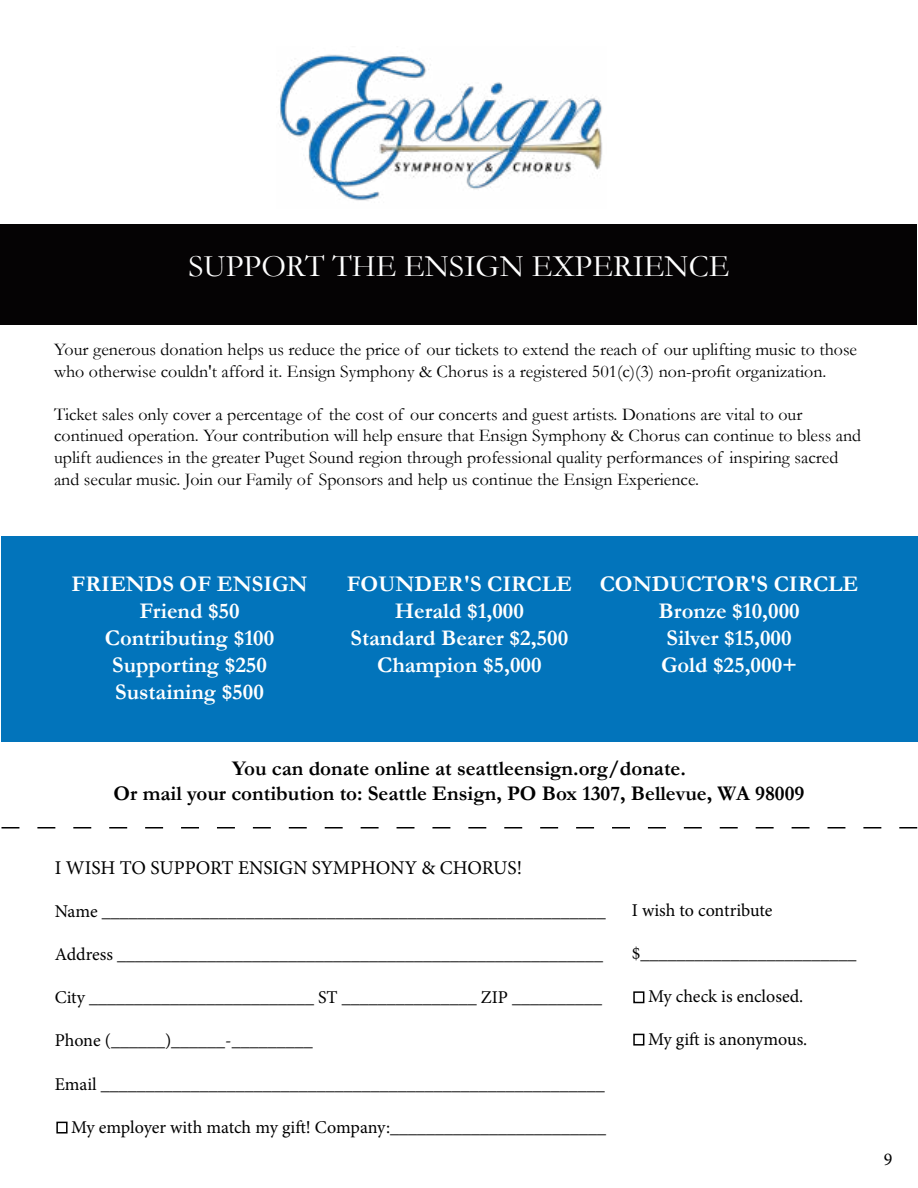
<style>
.page{position:relative;width:918px;height:1188px;background:#fff}
.page>*{position:absolute;margin:0;border:0;box-sizing:border-box;transform-origin:0 0}
.t1{font:31.5px "Garamond";color:#fff}
.t2{font:700 22.5px/27px "Garamond";color:#fff;text-align:center}
.t3{font:700 21px/25.2px "Garamond";color:#000;text-align:center}
.t4{font:19.5px "Minion Pro";letter-spacing:-.01em;color:#000}
.t5{font:18px/21.6px "Garamond";color:#000}
.t6{font:18px "Minion Pro";letter-spacing:-.005em;color:#000}
</style>
<div class="page">
<div style="left:2px;top:536px;width:916px;height:206px;background:#0274bb"></div>
<div style="left:1px;top:224px;width:916px;height:101px;background:#050304"></div>
<img style="left:280px;top:54px;width:322px;height:147px">
<div style="left:56px;top:1122px;width:12px;height:12px;border:2px solid #000"></div>
<svg style="left:2px;top:827px;width:915px;height:2px"></svg>
<div style="left:633px;top:991px;width:11px;height:12px;border:2px solid #000"></div>
<div style="left:633px;top:1034px;width:11px;height:12px;border:2px solid #000"></div>
<h1 class="t1" style="left:189px;top:245px;width:542px">SUPPORT THE ENSIGN EXPERIENCE</h1>
<p class="t5" style="left:54px;top:338px;width:805px">Your generous donation helps us reduce the price of our tickets to extend the reach of our uplifting music to those who otherwise couldn't afford it. Ensign Symphony &amp; Chorus is a registered 501(c)(3) non-profit organization.</p>
<p class="t5" style="left:54px;top:403px;width:809px">Ticket sales only cover a percentage of the cost of our concerts and guest artists. Donations are vital to our continued operation. Your contribution will help ensure that Ensign Symphony &amp; Chorus can continue to bless and uplift audiences in the greater Puget Sound region through professional quality performances of inspiring sacred and secular music. Join our Family of Sponsors and help us continue the Ensign Experience.</p>
<p class="t2" style="left:72px;top:571px;width:238px">FRIENDS OF ENSIGN<br>Friend $50<br>Contributing $100<br>Supporting $250<br>Sustaining $500</p>
<p class="t2" style="left:347px;top:571px;width:227px">FOUNDER'S CIRCLE<br>Herald $1,000<br>Standard Bearer $2,500<br>Champion $5,000</p>
<p class="t2" style="left:600px;top:571px;width:260px">CONDUCTOR'S CIRCLE<br>Bronze $10,000<br>Silver $15,000<br>Gold $25,000+</p>
<p class="t3" style="left:114px;top:755px;width:692px">You can donate online at seattleensign.org/donate.<br>Or mail your contibution to: Seattle Ensign, PO Box 1307, Bellevue, WA 98009</p>
<p class="t4" style="left:55px;top:854px;width:469px">I WISH TO SUPPORT ENSIGN SYMPHONY &amp; CHORUS!</p>
<p class="t6" style="left:55px;top:899px;width:553px">Name ________________________________________________________</p>
<p class="t6" style="left:55px;top:942px;width:550px">Address ______________________________________________________</p>
<p class="t6" style="left:55px;top:985px;width:549px">City _________________________ ST _______________ ZIP __________</p>
<p class="t6" style="left:55px;top:1029px;width:259px">Phone (______)______-_________</p>
<p class="t6" style="left:55px;top:1072px;width:552px">Email ________________________________________________________</p>
<p class="t6" style="left:71px;top:1115px;width:537px">My employer with match my gift! Company:________________________</p>
<p class="t6" style="left:632px;top:898px;width:142px">I wish to contribute</p>
<p class="t6" style="left:632px;top:941px;width:226px">$________________________</p>
<p class="t6" style="left:648px;top:984px;width:157px">My check is enclosed.</p>
<p class="t6" style="left:648px;top:1028px;width:161px">My gift is anonymous.</p>
<p class="t6" style="left:884px;top:1147px;width:10px">9</p>
</div>
